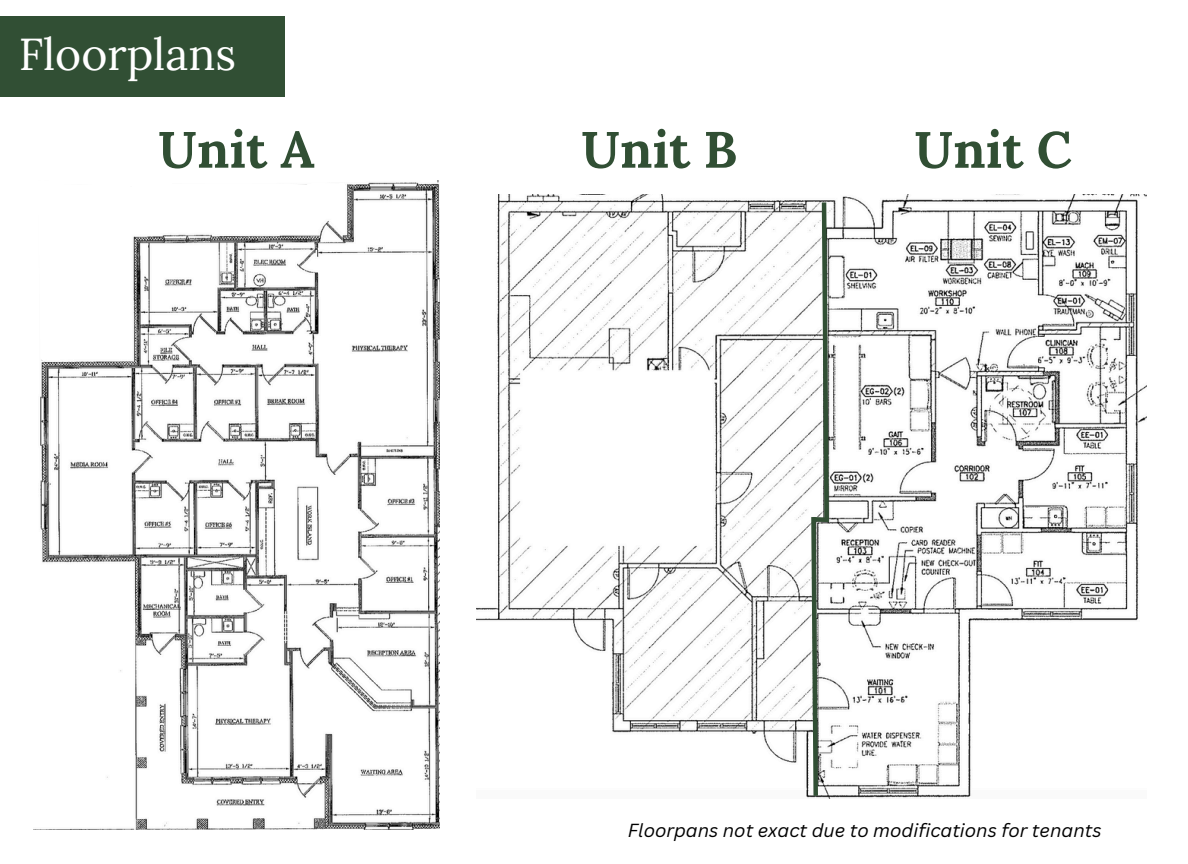
<style>
.page{position:relative;width:1188px;height:864px;background:#fff}
.page>*{position:absolute;margin:0;border:0;box-sizing:border-box;transform-origin:0 0}
.t1{font:700 51px "Lora";color:#314f34}
.t2{font:44.55px "Lora";color:#fff}
.t3{font:italic 18.45px "Canva Sans";color:#000}
</style>
<div class="page">
<img style="left:476px;top:194px;width:671px;height:604px">
<img style="left:33px;top:181px;width:406px;height:649px">
<div style="left:0;top:16px;width:285px;height:81px;background:#314f34"></div>
<svg style="left:809px;top:198px;width:25px;height:601px"></svg>
<svg style="left:33px;top:181px;width:313px;height:180px"></svg>
<h1 class="t2" style="left:19px;top:26px;width:219px">Floorplans</h1>
<h1 class="t1" style="left:158px;top:116px;width:158px">Unit A</h1>
<p class="t1" style="left:581px;top:116px;width:158px">Unit B</p>
<h1 class="t1" style="left:914px;top:116px;width:159px">Unit C</h1>
<h2 class="t3" style="left:628px;top:817px;width:475px">Floorpans not exact due to modifications for tenants</h2>
</div>
